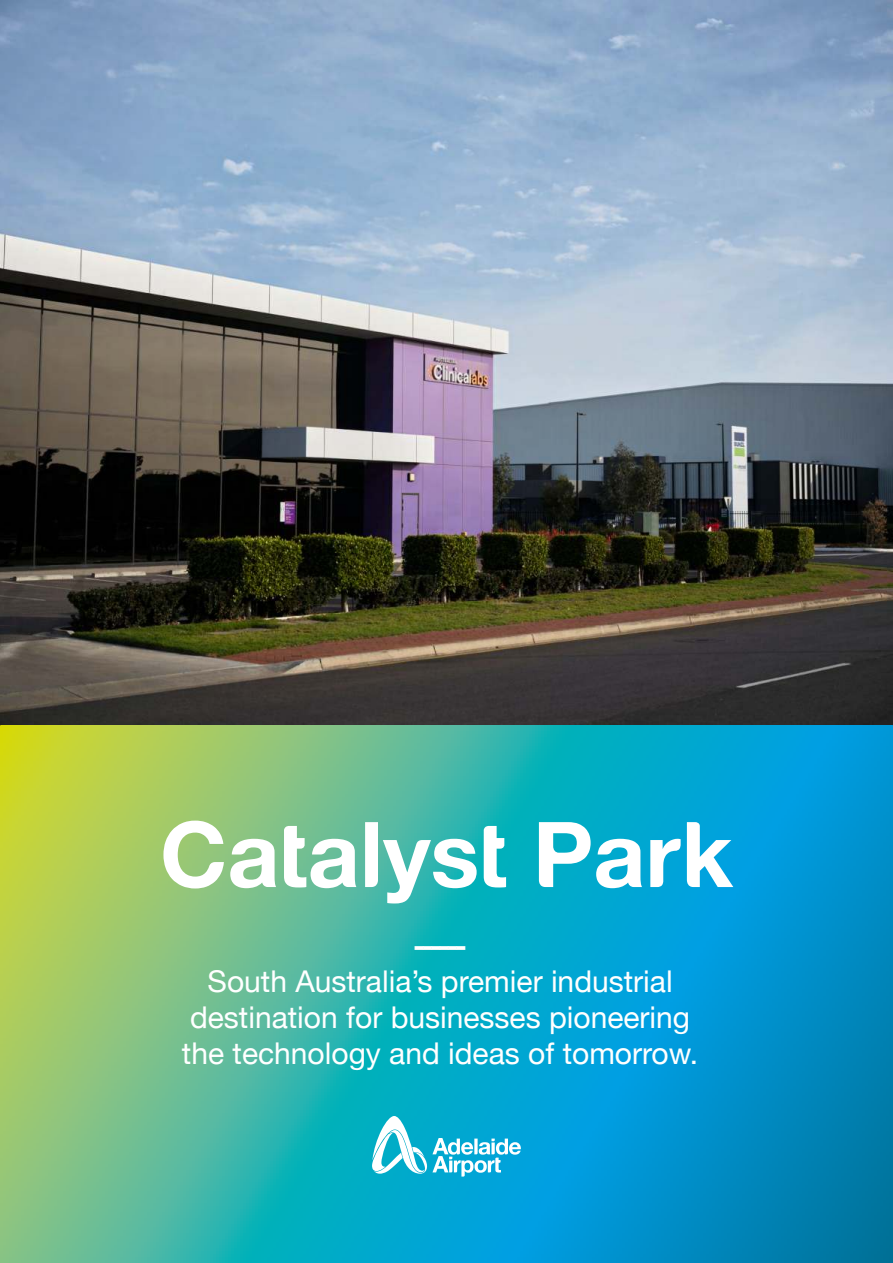
<style>
.page{position:relative;width:893px;height:1263px;background:#fff}
.page>*{position:absolute;margin:0;border:0;box-sizing:border-box;transform-origin:0 0}
.t1{font:700 90.9px "Airvetica Nue";color:#fff}
.t2{font:30px/36px "Helvetica Neue";color:#fff;text-align:center}
.t3{font:700 30px "Helvetica Neue";color:#fff}
</style>
<div class="page">
<img style="left:0;top:0;width:893px;height:1263px">
<svg style="left:372px;top:1116px;width:149px;height:60px"></svg>
<h1 class="t1" style="left:160px;top:820px;width:574px">Catalyst Park</h1>
<p class="t3" style="left:413px;top:934px;width:55px">------</p>
<p class="t2" style="left:182px;top:965px;width:518px">South Australia’s premier industrial destination for businesses pioneering the technology and ideas of tomorrow.</p>
</div>
